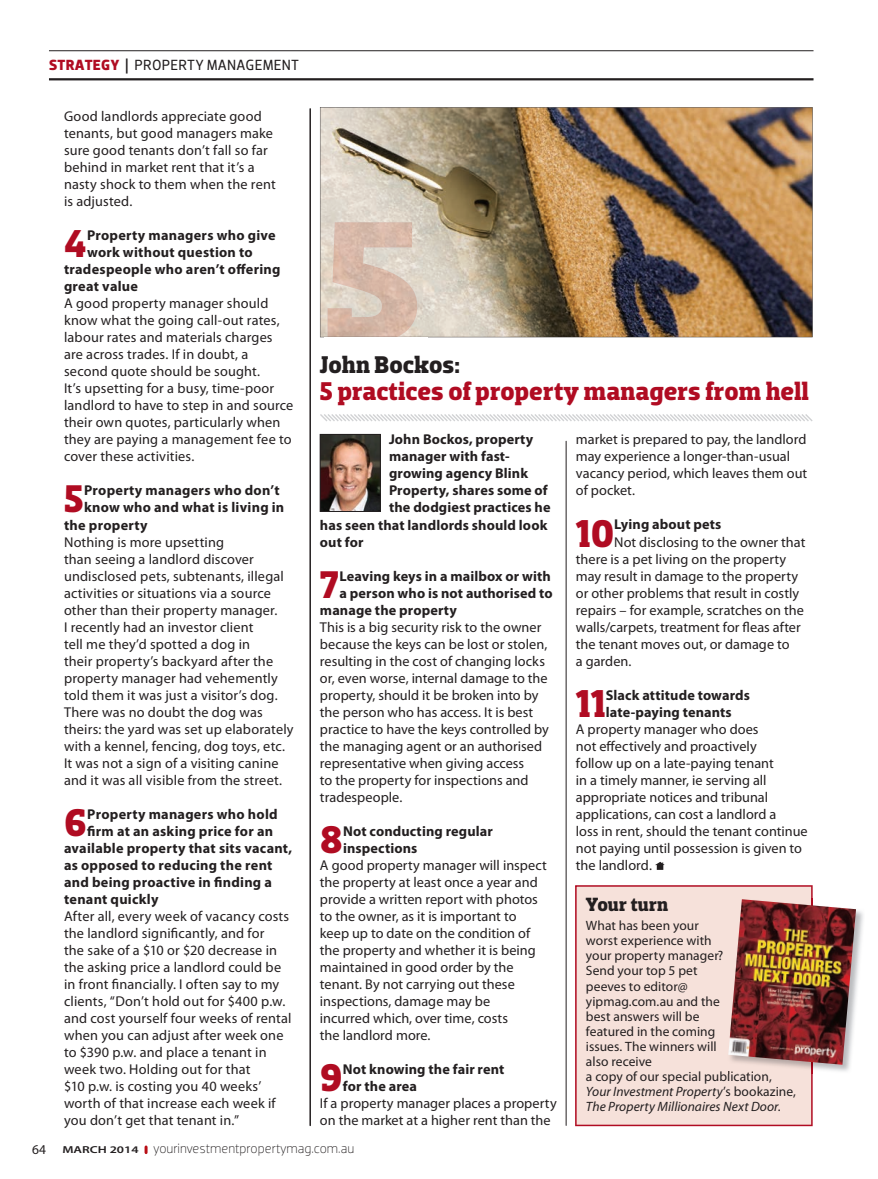
<style>
.page{position:relative;width:878px;height:1179px;background:#fff}
.page>*{position:absolute;margin:0;border:0;box-sizing:border-box;transform-origin:0 0}
.t1{font:700 39.3px "Dobra Slab";color:#b00c22}
.t2{font:700 26.1px "Dobra Slab";color:#b00c22}
.t3{font:700 24.6px "Dobra Slab";color:#231f20}
.t4{font:700 19.5px "Dobra Slab";letter-spacing:.005em;color:#231f20}
.t5{font:15px "Dobra";letter-spacing:.015em;color:#231f20}
.t6{font:14.25px/17px "Myriad Pro";letter-spacing:.005em;color:#231f20}
.t7{font:700 14.25px/17px "Myriad Pro";letter-spacing:.01em;color:#231f20}
.t8{font:13.5px/15px "Myriad Pro";letter-spacing:.005em;color:#231f20}
.t9{font:300 13.5px "Dobra";color:#231f20}
.s1{font-weight:700;color:#b00c22}
.s2{font-family:"Aldine 401 BT Bold A"}
.s3{font-style:italic}
.s4{font-family:"Myriad Pro";font-weight:400}
.s5{font-family:"Myriad Pro";font-weight:600;font-size:10.2px}
</style>
<div class="page">
<hr style="left:49px;top:78px;width:764px;height:2px;background:#231f20">
<hr style="left:49px;top:50px;width:764px;height:1px;background:#231f20">
<svg style="left:145px;top:1146px;width:3px;height:6px"></svg>
<svg style="left:655px;top:861px;width:9px;height:8px"></svg>
<img style="left:320px;top:107px;width:492px;height:230px">
<hr style="left:309px;top:109px;width:2px;height:1016px;background:#231f20">
<hr style="left:566px;top:441px;width:1px;height:684px;background:#231f20">
<div style="left:575px;top:885px;width:237px;height:240px;background:#f6e1da"></div>
<svg style="left:320px;top:414px;width:493px;height:7px"></svg>
<img style="left:728px;top:898px;width:135px;height:175px">
<img style="left:728px;top:1070px;width:44px;height:3px">
<img style="left:728px;top:899px;width:128px;height:165px">
<img style="left:327px;top:222px;width:90px;height:115px">
<img style="left:322px;top:436px;width:56px;height:73px">
<div style="left:320px;top:434px;width:60px;height:77px;border:1px solid #231f20"></div>
<p class="t5" style="left:49px;top:56px;width:251px"><span class="s1">STRATEGY</span> <span class="s2">|</span> PROPERTY MANAGEMENT</p>
<p class="t6" style="left:64px;top:108px;width:213px">Good landlords appreciate good tenants, but good managers make sure good tenants don’t fall so far behind in market rent that it’s a nasty shock to them when the rent is adjusted.</p>
<h1 class="t1" style="left:64px;top:221px;width:24px">4</h1>
<p class="t7" style="left:87px;top:227px;width:190px">Property managers who give</p>
<p class="t7" style="left:87px;top:244px;width:167px">work without question to</p>
<p class="t7" style="left:64px;top:261px;width:218px">tradespeople who aren’t offering</p>
<p class="t7" style="left:64px;top:278px;width:75px">great value</p>
<p class="t6" style="left:64px;top:295px;width:231px">A good property manager should know what the going call-out rates, labour rates and materials charges are across trades. If in doubt, a second quote should be sought.<br>It’s upsetting for a busy, time-poor landlord to have to step in and source their own quotes, particularly when they are paying a management fee to cover these activities.</p>
<h1 class="t1" style="left:64px;top:476px;width:21px">5</h1>
<p class="t7" style="left:84px;top:482px;width:197px">Property managers who don’t</p>
<p class="t7" style="left:84px;top:499px;width:202px">know who and what is living in</p>
<p class="t7" style="left:64px;top:516px;width:85px">the property</p>
<p class="t6" style="left:64px;top:533px;width:231px">Nothing is more upsetting<br>than seeing a landlord discover undisclosed pets, subtenants, illegal activities or situations via a source other than their property manager.<br>I recently had an investor client<br>tell me they’d spotted a dog in<br>their property’s backyard after the property manager had vehemently told them it was just a visitor’s dog.<br>There was no doubt the dog was theirs: the yard was set up elaborately with a kennel, fencing, dog toys, etc.<br>It was not a sign of a visiting canine and it was all visible from the street.</p>
<h1 class="t1" style="left:64px;top:799px;width:24px">6</h1>
<p class="t7" style="left:87px;top:805px;width:192px">Property managers who hold</p>
<p class="t7" style="left:87px;top:822px;width:187px">firm at an asking price for an</p>
<p class="t7" style="left:64px;top:839px;width:230px">available property that sits vacant,</p>
<p class="t7" style="left:64px;top:856px;width:210px">as opposed to reducing the rent</p>
<p class="t7" style="left:64px;top:873px;width:209px">and being proactive in finding a</p>
<p class="t7" style="left:64px;top:890px;width:96px">tenant quickly</p>
<p class="t6" style="left:64px;top:907px;width:229px">After all, every week of vacancy costs the landlord significantly, and for<br>the sake of a $10 or $20 decrease in the asking price a landlord could be in front financially. I often say to my clients, “Don’t hold out for $400 p.w. and cost yourself four weeks of rental when you can adjust after week one to $390 p.w. and place a tenant in week two. Holding out for that<br>$10 p.w. is costing you 40 weeks’ worth of that increase each week if you don’t get that tenant in.”</p>
<h3 class="t3" style="left:320px;top:350px;width:141px">John Bockos:</h3>
<h2 class="t2" style="left:320px;top:376px;width:490px">5 practices of property managers from hell</h2>
<p class="t7" style="left:389px;top:431px;width:146px">John Bockos, property</p>
<p class="t7" style="left:389px;top:448px;width:122px">manager with fast-</p>
<p class="t7" style="left:389px;top:465px;width:141px">growing agency Blink</p>
<p class="t7" style="left:389px;top:482px;width:160px">Property, shares some of</p>
<p class="t7" style="left:389px;top:499px;width:163px">the dodgiest practices he</p>
<p class="t7" style="left:320px;top:516px;width:229px">has seen that landlords should look</p>
<p class="t7" style="left:320px;top:533px;width:45px">out for</p>
<h1 class="t1" style="left:320px;top:561px;width:21px">7</h1>
<p class="t7" style="left:339px;top:567px;width:213px">Leaving keys in a mailbox or with</p>
<p class="t7" style="left:339px;top:584px;width:215px">a person who is not authorised to</p>
<p class="t7" style="left:320px;top:601px;width:138px">manage the property</p>
<p class="t6" style="left:320px;top:618px;width:230px">This is a big security risk to the owner because the keys can be lost or stolen, resulting in the cost of changing locks or, even worse, internal damage to the property, should it be broken into by the person who has access. It is best practice to have the keys controlled by the managing agent or an authorised representative when giving access<br>to the property for inspections and tradespeople.</p>
<h1 class="t1" style="left:320px;top:816px;width:25px">8</h1>
<p class="t7" style="left:343px;top:822px;width:151px">Not conducting regular inspections</p>
<p class="t6" style="left:320px;top:856px;width:228px">A good property manager will inspect the property at least once a year and provide a written report with photos to the owner, as it is important to keep up to date on the condition of the property and whether it is being maintained in good order by the tenant. By not carrying out these inspections, damage may be<br>incurred which, over time, costs<br>the landlord more.</p>
<h1 class="t1" style="left:320px;top:1054px;width:24px">9</h1>
<p class="t7" style="left:343px;top:1060px;width:163px">Not knowing the fair rent for the area</p>
<p class="t6" style="left:320px;top:1094px;width:238px">If a property manager places a property on the market at a higher rent than the</p>
<p class="t6" style="left:576px;top:431px;width:233px">market is prepared to pay, the landlord may experience a longer-than-usual vacancy period, which leaves them out of pocket.</p>
<h1 class="t1" style="left:576px;top:510px;width:40px">10</h1>
<p class="t7" style="left:614px;top:516px;width:109px">Lying about pets</p>
<p class="t6" style="left:576px;top:533px;width:231px;text-indent:38px">Not disclosing to the owner that there is a pet living on the property may result in damage to the property or other problems that result in costly repairs – for example, scratches on the walls/carpets, treatment for fleas after the tenant moves out, or damage to<br>a garden.</p>
<h1 class="t1" style="left:576px;top:680px;width:31px">11</h1>
<p class="t7" style="left:606px;top:686px;width:146px">Slack attitude towards late-paying tenants</p>
<p class="t6" style="left:576px;top:720px;width:233px">A property manager who does<br>not effectively and proactively<br>follow up on a late-paying tenant<br>in a timely manner, ie serving all appropriate notices and tribunal applications, can cost a landlord a<br>loss in rent, should the tenant continue not paying until possession is given to the landlord.</p>
<h3 class="t4" style="left:586px;top:893px;width:84px">Your turn</h3>
<p class="t8" style="left:586px;top:918px;width:211px">What has been your<br>worst experience with<br>your property manager?<br>Send your top 5 pet<br>peeves to editor@<br>yipmag.com.au and the<br>best answers will be<br>featured in the coming<br>issues. The winners will<br>also receive<br>a copy of our special publication,<br><span class="s3">Your Investment Property</span>’s bookazine,<br><span class="s3">The Property Millionaires Next Door</span>.</p>
<p class="t9" style="left:32px;top:1140px;width:323px"><span class="s4">64</span> <span class="s5">MARCH 2014</span> yourinvestmentpropertymag.com.au</p>
</div>
